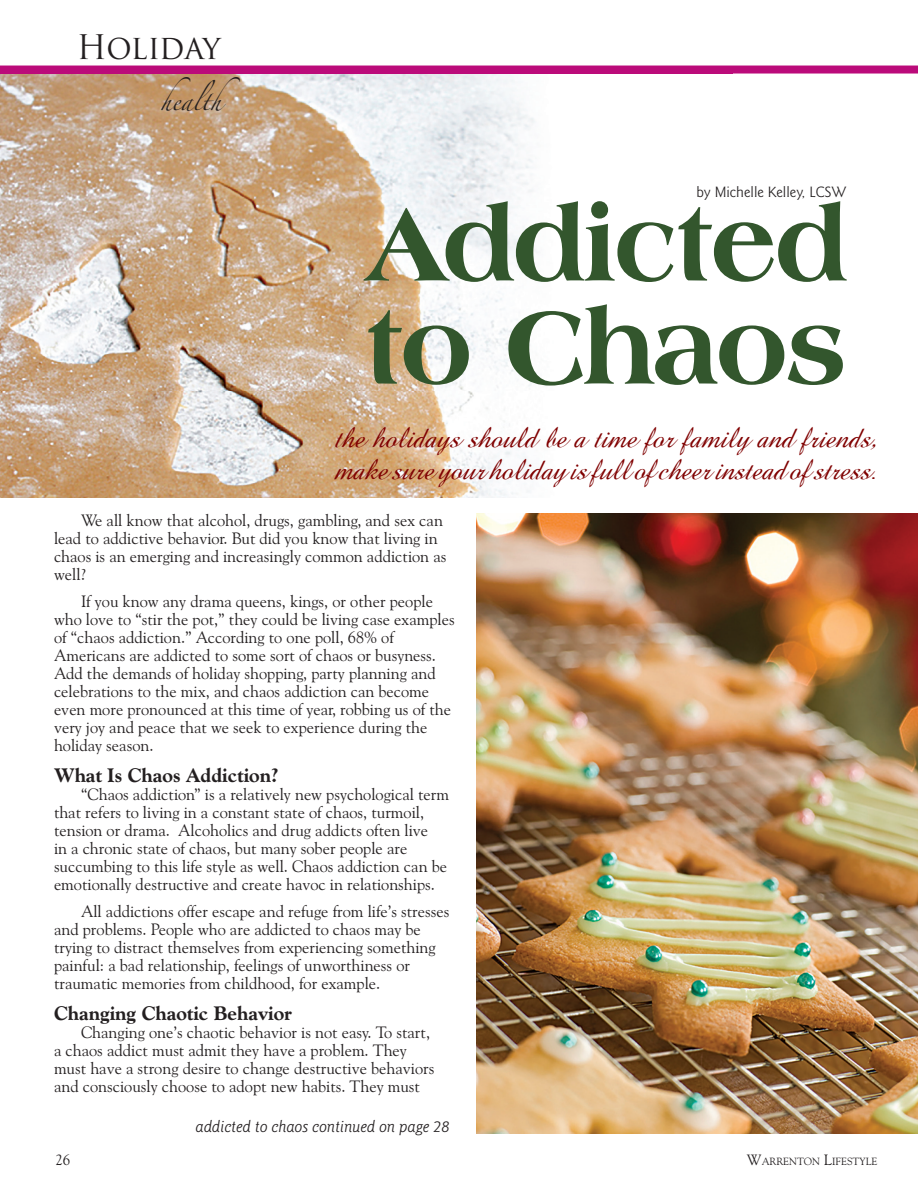
<style>
.page{position:relative;width:918px;height:1188px;background:#fff}
.page>*{position:absolute;margin:0;border:0;box-sizing:border-box;transform-origin:0 0}
.t1{font:800 108.6px/103.1px "Americana BT";letter-spacing:-.02em;color:#33562d}
.t2{font:33px "Trajan Pro";letter-spacing:-.02em;color:#231f20;scale:.95 1}
.t3{font:29.4px/33px "Amaze D Italic";color:#800101}
.t4{font:800 19.5px "Goudy Old Style BT";color:#231f20}
.t5{font:18px "Zapfino";color:#231f20;scale:.95 1}
.t6{font:16.5px/18px "Goudy Old Style BT";color:#231f20}
.t7{font:italic 300 16.5px "Goudy Sans IT Cby BT";color:#231f20}
.t8{font:300 15px "Goudy Sans IT Cby BT";color:#231f20}
.t9{font:15px "Goudy Old Style BT";color:#231f20}
.t10{font:10.5px "Goudy Old Style BT";color:#231f20}
.s1{font-size:15px}
</style>
<div class="page">
<img style="left:0;top:74px;width:538px;height:424px">
<div style="left:0;top:66px;width:918px;height:8px;background:#bb0b7a"></div>
<img style="left:476px;top:513px;width:442px;height:621px">
<h2 class="t2" style="left:77px;top:26px;width:153px">Holiday</h2>
<p class="t5" style="left:161px;top:94px;width:85px">health</p>
<p class="t8" style="left:696px;top:183px;width:152px">by Michelle Kelley, LCSW</p>
<h1 class="t1" style="left:364px;top:191px;width:485px">Addicted to Chaos</h1>
<h3 class="t3" style="left:334px;top:420px;width:551px">!"#$"%&amp;'()*+$+"%,&amp;($-#$)$!'.#$/%0$/).'&amp;*$)1($/0'#1(+2$ .)3#$+,0#$*%,0$"%&amp;'()*$'+$/,&amp;&amp;$%/$4"##0$'1+!#)($%/$+!0#++5</h3>
<p class="t6" style="left:54px;top:511px;width:394px;text-indent:27px">We all know that alcohol, drugs, gambling, and sex can lead to addictive behavior. But did you know that living in chaos is an emerging and increasingly common addiction as well?</p>
<p class="t6" style="left:54px;top:592px;width:402px;text-indent:27px">If you know any drama queens, kings, or other people who love to “stir the pot,” they could be living case examples of “chaos addiction.” According to one poll, 68% of Americans are addicted to some sort of chaos or busyness.<br>Add the demands of holiday shopping, party planning and celebrations to the mix, and chaos addiction can become even more pronounced at this time of year, robbing us of the very joy and peace that we seek to experience during the holiday season.</p>
<p class="t4" style="left:54px;top:763px;width:226px">What Is Chaos Addiction?</p>
<p class="t6" style="left:54px;top:785px;width:397px;text-indent:27px">“Chaos addiction” is a relatively new psychological term that refers to living in a constant state of chaos, turmoil, tension or drama. Alcoholics and drug addicts often live<br>in a chronic state of chaos, but many sober people are succumbing to this life style as well. Chaos addiction can be emotionally destructive and create havoc in relationships.</p>
<p class="t6" style="left:54px;top:902px;width:397px;text-indent:27px">All addictions offer escape and refuge from life’s stresses and problems. People who are addicted to chaos may be trying to distract themselves from experiencing something painful: a bad relationship, feelings of unworthiness or traumatic memories from childhood, for example.</p>
<p class="t4" style="left:54px;top:1002px;width:239px">Changing Chaotic Behavior</p>
<p class="t6" style="left:54px;top:1023px;width:382px;text-indent:27px">Changing one’s chaotic behavior is not easy. To start, a chaos addict must admit they have a problem. They must have a strong desire to change destructive behaviors and consciously choose to adopt new habits. They must</p>
<p class="t7" style="left:196px;top:1117px;width:256px">addicted to chaos continued on page 28</p>
<p class="t9" style="left:56px;top:1151px;width:16px">26</p>
<p class="t10" style="left:747px;top:1155px;width:132px"><span class="s1">W</span>ARRENTON <span class="s1">L</span>IFESTYLE</p>
</div>
